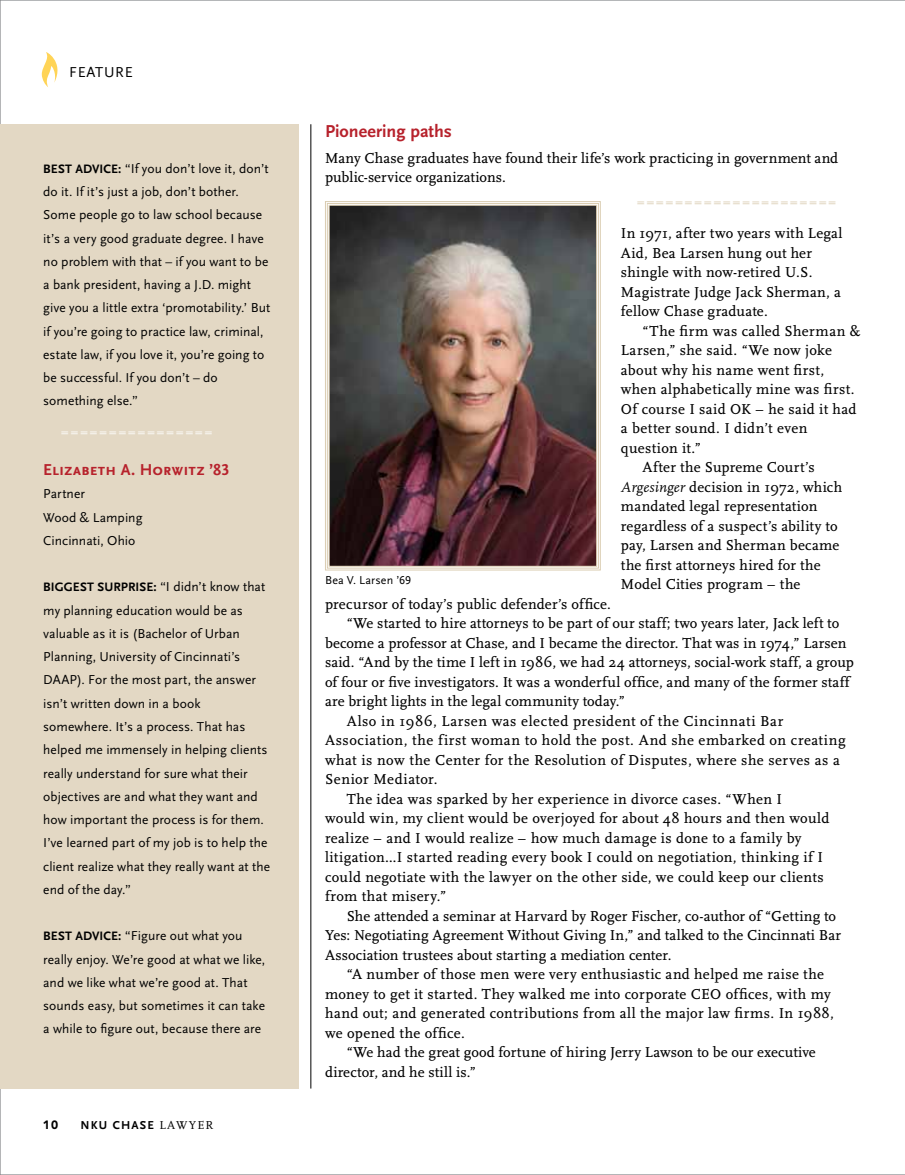
<style>
.page{position:relative;width:905px;height:1175px;background:#fff}
.page>*{position:absolute;margin:0;border:0;box-sizing:border-box;transform-origin:0 0}
.t1{font:700 18px "Scala Sans LF";color:#b7222c}
.t2{font:700 16.5px "Scala Sans Caps";color:#b7222c}
.t3{font:15px/19.5px "AD Scala Romein";letter-spacing:.015em;color:#000}
.t4{font:15px "AD Scala Romein";letter-spacing:.035em;color:#000}
.t5{font:15px "Scala Sans LF";letter-spacing:.05em;color:#000}
.t6{font:13.5px/23.2px "Scala Sans LF";letter-spacing:.005em;color:#000}
.t7{font:13.5px "Scala Sans LF";color:#daccb1}
.t8{font:13.5px "Scala Sans LF";color:#fff}
.t9{font:700 12.75px "Scala Sans Caps";color:#000}
.t10{font:700 12px "Scala Sans LF";letter-spacing:.1em;color:#000}
.t11{font:12px "Scala Sans LF";letter-spacing:.015em;color:#000}
.t12{font:900 12px "Avenir";color:#000}
.s1{font-family:"Scala Sans Caps";font-weight:700;font-size:12.75px}
.s2{font-family:"Scala Sans LF";font-weight:400;font-size:13.5px}
.s3{font-family:"AD Scala Caps Romein";font-weight:400}
.s4{font-family:"AD Scala";font-style:italic}
</style>
<div class="page">
<svg style="left:42px;top:52px;width:16px;height:35px"></svg>
<hr style="left:310px;top:124px;width:1px;height:964px;background:#000">
<svg style="left:325px;top:201px;width:276px;height:370px"></svg>
<svg style="left:326px;top:203px;width:273px;height:366px"></svg>
<img style="left:328px;top:204px;width:269px;height:363px">
<div style="left:0;top:124px;width:298px;height:964px;background:#e3d8c4"></div>
<p class="t5" style="left:69px;top:64px;width:65px">FEATURE</p>
<p class="t6" style="left:43px;top:157px;width:228px"><span class="s1">BEST ADVICE:</span> “If you don’t love it, don’t do it. If it’s just a job, don’t bother.<br>Some people go to law school because it’s a very good graduate degree. I have no problem with that – if you want to be a bank president, having a J.D. might give you a little extra ‘promotability.’ But if you’re going to practice law, criminal, estate law, if you love it, you’re going to be successful. If you don’t – do something else.”</p>
<p class="t8" style="left:61px;top:424px;width:152px">================</p>
<p class="t2" style="left:43px;top:460px;width:188px">ELIZABETH A. HORWITZ ’83</p>
<p class="t6" style="left:43px;top:482px;width:101px">Partner<br>Wood &amp; Lamping<br>Cincinnati, Ohio</p>
<p class="t9" style="left:43px;top:580px;width:223px">BIGGEST SURPRISE: <span class="s2">“I didn’t know that</span></p>
<p class="t6" style="left:43px;top:599px;width:228px">my planning education would be as valuable as it is (Bachelor of Urban Planning, University of Cincinnati’s DAAP). For the most part, the answer isn’t written down in a book somewhere. It’s a process. That has helped me immensely in helping clients really understand for sure what their objectives are and what they want and how important the process is for them.<br>I’ve learned part of my job is to help the client realize what they really want at the end of the day.”</p>
<p class="t6" style="left:43px;top:924px;width:223px"><span class="s1">BEST ADVICE:</span> “Figure out what you really enjoy. We’re good at what we like, and we like what we’re good at. That sounds easy, but sometimes it can take a while to figure out, because there are</p>
<p class="t12" style="left:43px;top:1117px;width:17px">10</p>
<p class="t10" style="left:80px;top:1118px;width:134px">N KU CHASE <span class="s3">LAWYER</span></p>
<p class="t1" style="left:325px;top:122px;width:128px">Pioneering paths</p>
<p class="t3" style="left:325px;top:149px;width:514px">Many Chase graduates have found their life’s work practicing in government and public-service organizations.</p>
<p class="t7" style="left:637px;top:195px;width:200px">=====================</p>
<p class="t3" style="left:621px;top:224px;width:223px">In 1971, after two years with Legal<br>Aid, Bea Larsen hung out her shingle with now-retired U.S.<br>Magistrate Judge Jack Sherman, a fellow Chase graduate.</p>
<p class="t3" style="left:642px;top:321px;width:219px">“The firm was called Sherman &amp;</p>
<p class="t3" style="left:621px;top:341px;width:212px">Larsen,” she said. “We now joke</p>
<p class="t3" style="left:621px;top:360px;width:205px">about why his name went first,</p>
<p class="t3" style="left:621px;top:380px;width:235px">when alphabetically mine was first.</p>
<p class="t3" style="left:621px;top:399px;width:237px">Of course I said OK – he said it had</p>
<p class="t3" style="left:621px;top:419px;width:188px">a better sound. I didn’t even</p>
<p class="t3" style="left:621px;top:438px;width:82px">question it.”</p>
<p class="t3" style="left:642px;top:458px;width:174px">After the Supreme Court’s</p>
<p class="t3" style="left:621px;top:477px;width:223px"><span class="s4">Argesinger</span> decision in 1972, which</p>
<p class="t3" style="left:621px;top:497px;width:198px">mandated legal representation</p>
<p class="t3" style="left:621px;top:516px;width:218px">regardless of a suspect’s ability to</p>
<p class="t3" style="left:621px;top:536px;width:220px">pay, Larsen and Sherman became</p>
<p class="t3" style="left:621px;top:555px;width:201px">the first attorneys hired for the</p>
<p class="t3" style="left:621px;top:575px;width:181px">Model Cities program – the</p>
<p class="t3" style="left:325px;top:594px;width:287px">precursor of today’s public defender’s office.</p>
<p class="t3" style="left:347px;top:614px;width:494px">“We started to hire attorneys to be part of our staff; two years later, Jack left to</p>
<p class="t3" style="left:325px;top:633px;width:523px">become a professor at Chase, and I became the director. That was in 1974,” Larsen</p>
<p class="t3" style="left:325px;top:653px;width:530px">said. “And by the time I left in 1986, we had 24 attorneys, social-work staff, a group</p>
<p class="t3" style="left:325px;top:672px;width:526px">of four or five investigators. It was a wonderful office, and many of the former staff</p>
<p class="t3" style="left:325px;top:692px;width:301px">are bright lights in the legal community today.”</p>
<p class="t4" style="left:347px;top:712px;width:438px">Also in 1986, Larsen was elected president of the Cincinnati Bar</p>
<p class="t4" style="left:325px;top:732px;width:522px">Association, the first woman to hold the post. And she embarked on creating</p>
<p class="t3" style="left:325px;top:750px;width:516px">what is now the Center for the Resolution of Disputes, where she serves as a</p>
<p class="t3" style="left:325px;top:770px;width:114px">Senior Mediator.</p>
<p class="t3" style="left:347px;top:789px;width:437px">The idea was sparked by her experience in divorce cases. “When I</p>
<p class="t3" style="left:325px;top:809px;width:506px">would win, my client would be overjoyed for about 48 hours and then would</p>
<p class="t3" style="left:325px;top:828px;width:478px">realize – and I would realize – how much damage is done to a family by</p>
<p class="t3" style="left:325px;top:848px;width:499px">litigation…I started reading every book I could on negotiation, thinking if I</p>
<p class="t3" style="left:325px;top:867px;width:500px">could negotiate with the lawyer on the other side, we could keep our clients</p>
<p class="t3" style="left:325px;top:887px;width:123px">from that misery.”</p>
<p class="t3" style="left:347px;top:906px;width:491px">She attended a seminar at Harvard by Roger Fischer, co-author of “Getting to</p>
<p class="t3" style="left:325px;top:926px;width:517px">Yes: Negotiating Agreement Without Giving In,” and talked to the Cincinnati Bar</p>
<p class="t3" style="left:325px;top:945px;width:348px">Association trustees about starting a mediation center.</p>
<p class="t3" style="left:347px;top:965px;width:479px">“A number of those men were very enthusiastic and helped me raise the</p>
<p class="t3" style="left:325px;top:984px;width:507px">money to get it started. They walked me into corporate CEO offices, with my</p>
<p class="t3" style="left:325px;top:1004px;width:510px">hand out; and generated contributions from all the major law firms. In 1988,</p>
<p class="t3" style="left:325px;top:1023px;width:141px">we opened the office.</p>
<p class="t3" style="left:347px;top:1043px;width:470px">“We had the great good fortune of hiring Jerry Lawson to be our executive</p>
<p class="t3" style="left:325px;top:1062px;width:152px">director, and he still is.”</p>
<p class="t11" style="left:325px;top:574px;width:88px">Bea V. Larsen ’69</p>
</div>
